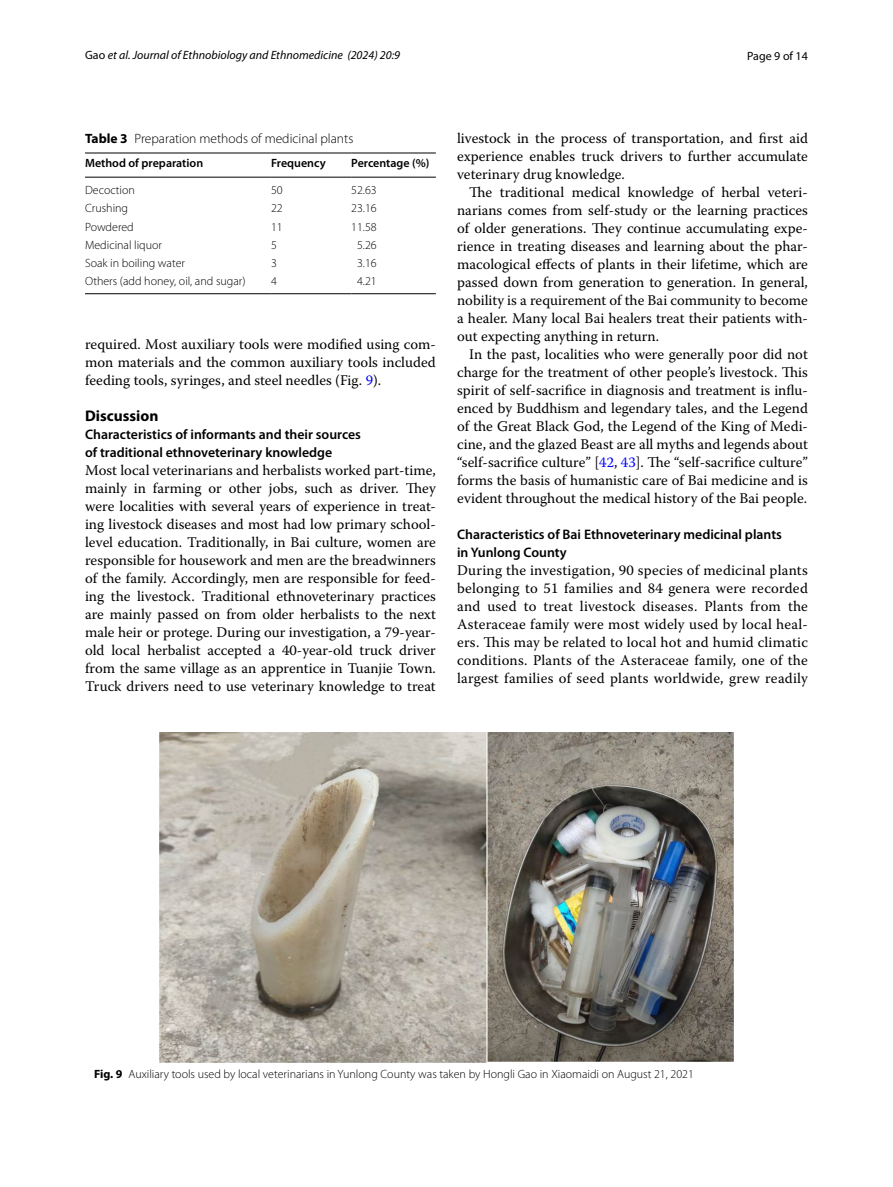
<style>
.page{position:relative;width:893px;height:1187px;background:#fff}
.page>*{position:absolute;margin:0;border:0;box-sizing:border-box;transform-origin:0 0}
.t1{font:700 15.45px "Myriad Pro";color:#000}
.t2{font:14.7px/18px "Warnock Pro";color:#000;text-align:justify}
.t3{font:600 13.8px/18px "Myriad Pro";color:#000}
.t4{font:300 13.5px "Myriad Pro";color:#000}
.t5{font:300 12px "Myriad Pro";color:#000}
.t6{font:italic 12px "Myriad Pro";color:#000}
.t7{font:600 12px "Myriad Pro";color:#000}
.t8{font:12px "Myriad Pro";color:#000}
.s1{font-style:normal}
.s2{font-weight:700}
.s3{color:#00f}
</style>
<div class="page">
<hr style="left:85px;top:153px;width:186px;height:1px;background:#000">
<hr style="left:85px;top:177px;width:186px;height:1px;background:#000">
<hr style="left:271px;top:153px;width:80px;height:1px;background:#000">
<hr style="left:271px;top:177px;width:80px;height:1px;background:#000">
<hr style="left:351px;top:153px;width:85px;height:1px;background:#000">
<hr style="left:351px;top:177px;width:85px;height:1px;background:#000">
<hr style="left:85px;top:293px;width:186px;height:1px;background:#000">
<hr style="left:271px;top:293px;width:80px;height:1px;background:#000">
<hr style="left:351px;top:293px;width:85px;height:1px;background:#000">
<img style="left:160px;top:732px;width:573px;height:330px">
<p class="t6" style="left:85px;top:48px;width:317px"><span class="s1">Gao</span> et al. Journal of Ethnobiology and Ethnomedicine (2024) 20:9</p>
<p class="t8" style="left:747px;top:48px;width:62px">Page 9 of 14</p>
<p class="t4" style="left:85px;top:131px;width:270px"><span class="s2">Table 3</span> Preparation methods of medicinal plants</p>
<p class="t7" style="left:85px;top:156px;width:120px">Method of preparation</p>
<p class="t7" style="left:271px;top:156px;width:56px">Frequency</p>
<p class="t7" style="left:351px;top:156px;width:80px">Percentage (%)</p>
<p class="t5" style="left:85px;top:184px;width:51px">Decoction</p>
<p class="t5" style="left:271px;top:184px;width:13px">50</p>
<p class="t5" style="left:351px;top:184px;width:27px">52.63</p>
<p class="t5" style="left:85px;top:202px;width:45px">Crushing</p>
<p class="t5" style="left:271px;top:202px;width:13px">22</p>
<p class="t5" style="left:351px;top:202px;width:27px">23.16</p>
<p class="t5" style="left:85px;top:220px;width:50px">Powdered</p>
<p class="t5" style="left:271px;top:220px;width:13px">11</p>
<p class="t5" style="left:351px;top:220px;width:27px">11.58</p>
<p class="t5" style="left:85px;top:238px;width:79px">Medicinal liquor</p>
<p class="t5" style="left:271px;top:238px;width:7px">5</p>
<p class="t5" style="left:357px;top:238px;width:21px">5.26</p>
<p class="t5" style="left:85px;top:256px;width:101px">Soak in boiling water</p>
<p class="t5" style="left:271px;top:256px;width:7px">3</p>
<p class="t5" style="left:357px;top:256px;width:21px">3.16</p>
<p class="t5" style="left:85px;top:274px;width:162px">Others (add honey, oil, and sugar)</p>
<p class="t5" style="left:271px;top:274px;width:7px">4</p>
<p class="t5" style="left:357px;top:274px;width:21px">4.21</p>
<p class="t2" style="left:85px;top:335px;width:352px">required. Most auxiliary tools were modified using com&shy;mon materials and the common auxiliary tools included feeding tools, syringes, and steel needles (Fig. <span class="s3">9</span>).</p>
<p class="t1" style="left:85px;top:405px;width:75px">Discussion</p>
<p class="t3" style="left:85px;top:425px;width:277px">Characteristics of informants and their sources of traditional ethnoveterinary knowledge</p>
<p class="t2" style="left:85px;top:461px;width:352px">Most local veterinarians and herbalists worked part-time, mainly in farming or other jobs, such as driver. They were localities with several years of experience in treat&shy;ing livestock diseases and most had low primary school&shy;level education. Traditionally, in Bai culture, women are responsible for housework and men are the breadwinners of the family. Accordingly, men are responsible for feed&shy;ing the livestock. Traditional ethnoveterinary practices are mainly passed on from older herbalists to the next male heir or protege. During our investigation, a 79-year&shy;old local herbalist accepted a 40-year-old truck driver from the same village as an apprentice in Tuanjie Town.<br>Truck drivers need to use veterinary knowledge to treat</p>
<p class="t2" style="left:457px;top:128px;width:352px">livestock in the process of transportation, and first aid experience enables truck drivers to further accumulate veterinary drug knowledge.</p>
<p class="t2" style="left:457px;top:182px;width:352px;text-indent:12px">The traditional medical knowledge of herbal veteri&shy;narians comes from self-study or the learning practices of older generations. They continue accumulating expe&shy;rience in treating diseases and learning about the phar&shy;macological effects of plants in their lifetime, which are passed down from generation to generation. In general, nobility is a requirement of the Bai community to become a healer. Many local Bai healers treat their patients with&shy;out expecting anything in return.</p>
<p class="t2" style="left:457px;top:344px;width:352px;text-indent:12px">In the past, localities who were generally poor did not charge for the treatment of other people’s livestock. This spirit of self-sacrifice in diagnosis and treatment is influ&shy;enced by Buddhism and legendary tales, and the Legend of the Great Black God, the Legend of the King of Medi&shy;cine, and the glazed Beast are all myths and legends about “self-sacrifice culture” [<span class="s3">42</span>, <span class="s3">43</span>]. The “self-sacrifice culture” forms the basis of humanistic care of Bai medicine and is evident throughout the medical history of the Bai people.</p>
<p class="t3" style="left:457px;top:525px;width:326px">Characteristics of Bai Ethnoveterinary medicinal plants in Yunlong County</p>
<p class="t2" style="left:457px;top:560px;width:352px">During the investigation, 90 species of medicinal plants belonging to 51 families and 84 genera were recorded and used to treat livestock diseases. Plants from the Asteraceae family were most widely used by local heal&shy;ers. This may be related to local hot and humid climatic conditions. Plants of the Asteraceae family, one of the largest families of seed plants worldwide, grew readily</p>
<p class="t5" style="left:94px;top:1066px;width:601px"><span class="s2">Fig. 9</span> Auxiliary tools used by local veterinarians in Yunlong County was taken by Hongli Gao in Xiaomaidi on August 21, 2021</p>
</div>
